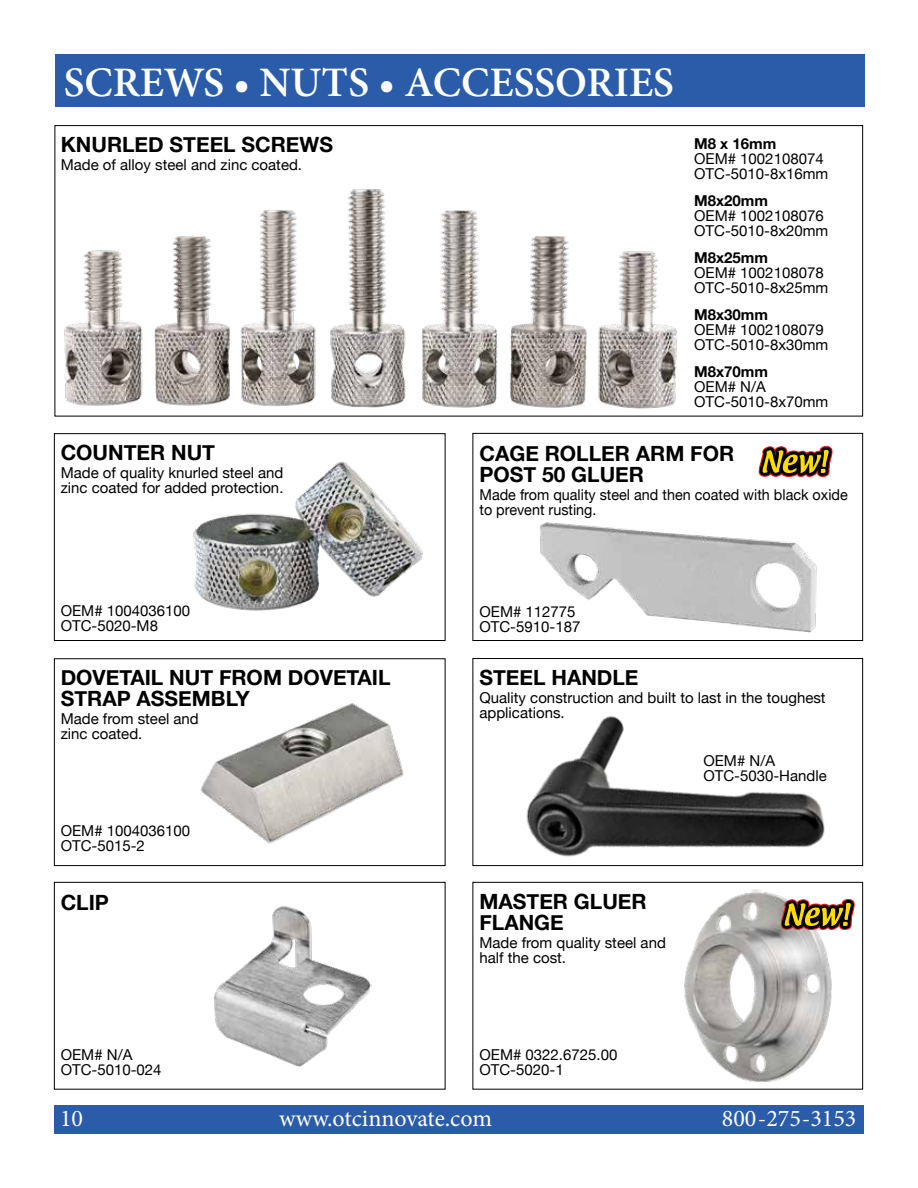
<style>
.page{position:relative;width:918px;height:1188px;background:#fff}
.page>*{position:absolute;margin:0;border:0;box-sizing:border-box;transform-origin:0 0}
.t1{font:600 42px "Minion Pro";color:#fff}
.t2{font:24px "Minion Pro";color:#fff}
.t3{font:700 21px/21px "Helvetica Neue";color:#000}
.t4{font:15px/15px "Helvetica Neue";color:#000}
.t5{font:15px/15px "Helvetica Neue";color:#000;scale:.96 1}
.t6{font:700 15px "Helvetica Neue";color:#000}
</style>
<div class="page">
<div style="left:54px;top:433px;width:392px;height:208px;border:1px solid #000"></div>
<div style="left:54px;top:658px;width:392px;height:208px;border:1px solid #000"></div>
<div style="left:54px;top:882px;width:392px;height:208px;border:1px solid #000"></div>
<div style="left:472px;top:433px;width:391px;height:208px;border:1px solid #000"></div>
<img style="left:684px;top:980px;width:148px;height:102px">
<img style="left:193px;top:461px;width:230px;height:150px">
<img style="left:539px;top:522px;width:278px;height:111px">
<img style="left:201px;top:703px;width:203px;height:141px">
<img style="left:498px;top:658px;width:344px;height:322px">
<img style="left:213px;top:906px;width:158px;height:161px">
<img style="left:64px;top:189px;width:613px;height:220px">
<svg style="left:780px;top:895px;width:75px;height:38px"></svg>
<svg style="left:758px;top:446px;width:75px;height:32px"></svg>
<div style="left:54px;top:1105px;width:810px;height:29px;background:#2a5caa"></div>
<div style="left:55px;top:54px;width:810px;height:53px;background:#2a5caa"></div>
<h1 class="t1" style="left:64px;top:53px;width:612px">SCREWS • NUTS • ACCESSORIES</h1>
<h3 class="t3" style="left:61px;top:134px;width:274px">KNURLED STEEL SCREWS</h3>
<p class="t4" style="left:61px;top:158px;width:243px">Made of alloy steel and zinc coated.</p>
<h3 class="t3" style="left:61px;top:443px;width:156px">COUNTER NUT</h3>
<p class="t4" style="left:61px;top:466px;width:224px">Made of quality knurled steel and zinc coated for added protection.</p>
<p class="t4" style="left:61px;top:604px;width:131px">OEM# 1004036100<br>OTC-5020-M8</p>
<h3 class="t3" style="left:61px;top:667px;width:331px">DOVETAIL NUT FROM DOVETAIL<br>STRAP ASSEMBLY</h3>
<p class="t4" style="left:61px;top:712px;width:140px">Made from steel and zinc coated.</p>
<p class="t4" style="left:61px;top:824px;width:131px">OEM# 1004036100<br>OTC-5015-2</p>
<h3 class="t3" style="left:61px;top:892px;width:50px">CLIP</h3>
<p class="t4" style="left:61px;top:1048px;width:102px">OEM# N/A<br>OTC-5010-024</p>
<p class="t6" style="left:694px;top:132px;width:84px">M8 x 16mm</p>
<p class="t4" style="left:694px;top:152px;width:136px">OEM# 1002108074<br>OTC-5010-8x16mm</p>
<p class="t6" style="left:694px;top:189px;width:75px">M8x20mm</p>
<p class="t4" style="left:694px;top:209px;width:136px">OEM# 1002108076<br>OTC-5010-8x20mm</p>
<p class="t6" style="left:694px;top:246px;width:75px">M8x25mm</p>
<p class="t4" style="left:694px;top:266px;width:136px">OEM# 1002108078<br>OTC-5010-8x25mm</p>
<p class="t6" style="left:694px;top:303px;width:75px">M8x30mm</p>
<p class="t4" style="left:694px;top:323px;width:136px">OEM# 1002108079<br>OTC-5010-8x30mm</p>
<p class="t6" style="left:694px;top:360px;width:75px">M8x70mm</p>
<p class="t4" style="left:694px;top:380px;width:136px">OEM# N/A<br>OTC-5010-8x70mm</p>
<h3 class="t3" style="left:479px;top:443px;width:256px">CAGE ROLLER ARM FOR<br>POST 50 GLUER</h3>
<p class="t5" style="left:479px;top:488px;width:385px">Made from quality steel and then coated with black oxide to prevent rusting.</p>
<p class="t4" style="left:479px;top:605px;width:102px">OEM# 112775<br>OTC-5910-187</p>
<h3 class="t3" style="left:479px;top:667px;width:161px">STEEL HANDLE</h3>
<p class="t4" style="left:479px;top:691px;width:348px">Quality construction and built to last in the toughest applications.</p>
<p class="t4" style="left:703px;top:754px;width:125px">OEM# N/A<br>OTC-5030-Handle</p>
<h3 class="t3" style="left:479px;top:891px;width:169px">MASTER GLUER<br>FLANGE</h3>
<p class="t4" style="left:479px;top:936px;width:188px">Made from quality steel and half the cost.</p>
<p class="t4" style="left:479px;top:1048px;width:139px">OEM# 0322.6725.00<br>OTC-5020-1</p>
<h2 class="t2" style="left:60px;top:1102px;width:25px">10</h2>
<h2 class="t2" style="left:279px;top:1102px;width:215px">www.otcinnovate.com</h2>
<h2 class="t2" style="left:722px;top:1102px;width:136px">800-275-3153</h2>
</div>
